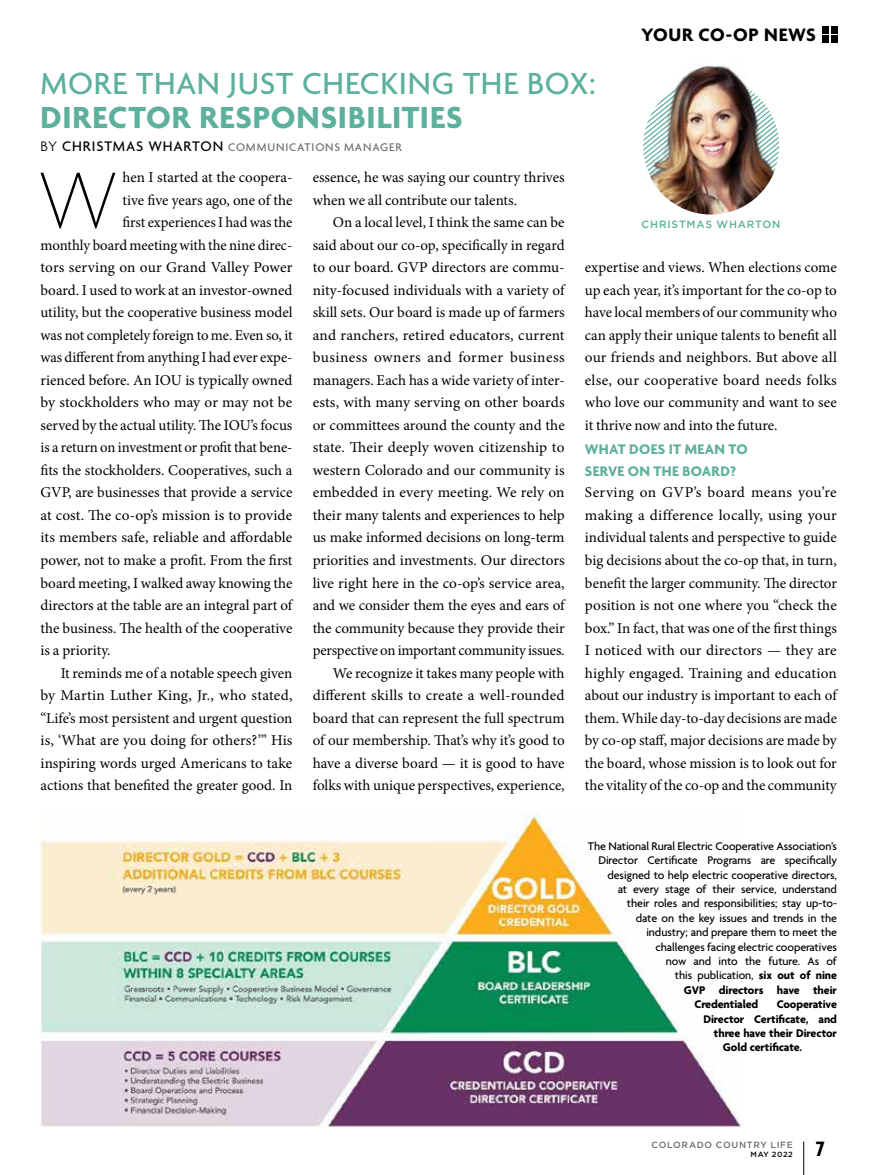
<style>
.page{position:relative;width:878px;height:1175px;background:#fff}
.page>*{position:absolute;margin:0;border:0;box-sizing:border-box;transform-origin:0 0}
.t1{font:100 85.5px "Agenda";color:#000}
.t2{font:500 33px "Agenda";letter-spacing:.015em;color:#5db09c}
.t3{font:700 33px "Agenda";letter-spacing:.025em;color:#5db09c}
.t4{font:700 condensed 22.5px "Agenda";color:#000}
.t5{font:700 19.5px "Agenda";letter-spacing:.03em;color:#000}
.t6{font:15px/22.5px "Minion Pro";color:#000;text-align:justify}
.t7{font:700 15px/22.5px "Agenda";letter-spacing:.02em;color:#5db09c}
.t8{font:500 12px "Agenda";letter-spacing:-.005em;color:#000}
.t9{font:700 12px "Agenda";letter-spacing:-.005em;color:#000}
.t10{font:500 12px "Agenda";letter-spacing:.065em;color:#6d6e71}
.t11{font:500 10.5px "Gotham HTF";letter-spacing:.075em;color:#5db09c}
.t12{font:500 9px "Gotham HTF";letter-spacing:.075em;color:#6d6e71}
.t13{font:500 7.5px "Gotham HTF";letter-spacing:.075em;color:#000}
.s1{font-weight:300;font-size:15px;color:#000}
.s2{font-size:15px;color:#000}
.s3{font-weight:700}
</style>
<div class="page">
<img style="left:643px;top:65px;width:136px;height:149px">
<img style="left:39px;top:812px;width:702px;height:315px">
<hr style="left:803px;top:1141px;width:1px;height:33px;background:#000">
<div style="left:830px;top:36px;width:7px;height:7px;background:#000"></div>
<div style="left:830px;top:26px;width:7px;height:7px;background:#000"></div>
<div style="left:821px;top:36px;width:7px;height:7px;background:#000"></div>
<div style="left:821px;top:26px;width:7px;height:7px;background:#000"></div>
<h2 class="t2" style="left:40px;top:65px;width:557px">MORE THAN JUST CHECKING THE BOX:</h2>
<h2 class="t3" style="left:40px;top:100px;width:423px">DIRECTOR RESPONSIBILITIES</h2>
<p class="t10" style="left:40px;top:140px;width:362px"><span class="s1">BY</span> <span class="s2">CHRISTMAS WHARTON</span> COMMUNICATIONS MANAGER</p>
<h3 class="t5" style="left:641px;top:24px;width:176px">YOUR CO-OP NEWS</h3>
<h1 class="t1" style="left:38px;top:154px;width:82px">W</h1>
<p class="t6" style="left:122px;top:166px;width:171px">hen I started at the coopera-</p>
<p class="t6" style="left:122px;top:189px;width:171px">tive five years ago, one of the</p>
<p class="t6" style="left:122px;top:211px;width:171px">first experiences I had was the</p>
<p class="t6" style="left:40px;top:234px;width:253px">monthly board meeting with the nine direc-</p>
<p class="t6" style="left:40px;top:256px;width:253px">tors serving on our Grand Valley Power</p>
<p class="t6" style="left:40px;top:279px;width:253px">board. I used to work at an investor-owned</p>
<p class="t6" style="left:40px;top:301px;width:253px">utility, but the cooperative business model</p>
<p class="t6" style="left:40px;top:324px;width:253px">was not completely foreign to me. Even so, it</p>
<p class="t6" style="left:40px;top:346px;width:253px">was different from anything I had ever expe-</p>
<p class="t6" style="left:40px;top:369px;width:253px">rienced before. An IOU is typically owned</p>
<p class="t6" style="left:40px;top:391px;width:253px">by stockholders who may or may not be</p>
<p class="t6" style="left:40px;top:414px;width:253px">served by the actual utility. The IOU’s focus</p>
<p class="t6" style="left:40px;top:436px;width:253px">is a return on investment or profit that bene-</p>
<p class="t6" style="left:40px;top:459px;width:253px">fits the stockholders. Cooperatives, such a</p>
<p class="t6" style="left:40px;top:481px;width:253px">GVP, are businesses that provide a service</p>
<p class="t6" style="left:40px;top:504px;width:253px">at cost. The co-op’s mission is to provide</p>
<p class="t6" style="left:40px;top:526px;width:253px">its members safe, reliable and affordable</p>
<p class="t6" style="left:40px;top:549px;width:253px">power, not to make a profit. From the first</p>
<p class="t6" style="left:40px;top:571px;width:253px">board meeting, I walked away knowing the</p>
<p class="t6" style="left:40px;top:594px;width:253px">directors at the table are an integral part of</p>
<p class="t6" style="left:40px;top:616px;width:253px">the business. The health of the cooperative</p>
<p class="t6" style="left:40px;top:639px;width:72px">is a priority.</p>
<p class="t6" style="left:61px;top:661px;width:233px">It reminds me of a notable speech given</p>
<p class="t6" style="left:40px;top:684px;width:253px">by Martin Luther King, Jr., who stated,</p>
<p class="t6" style="left:40px;top:706px;width:253px">“Life’s most persistent and urgent question</p>
<p class="t6" style="left:40px;top:729px;width:253px">is, ‘What are you doing for others?’” His</p>
<p class="t6" style="left:40px;top:751px;width:253px">inspiring words urged Americans to take</p>
<p class="t6" style="left:40px;top:774px;width:253px">actions that benefited the greater good. In</p>
<p class="t6" style="left:313px;top:166px;width:253px">essence, he was saying our country thrives when we all contribute our talents.</p>
<p class="t6" style="left:313px;top:211px;width:253px;text-align:right">On a local level, I think the same can be said about our co-op, specifically in regard to our board. GVP directors are commu&shy;nity-focused individuals with a variety of skill sets. Our board is made up of farmers and ranchers, retired educators, current business owners and former business managers. Each has a wide variety of inter&shy;ests, with many serving on other boards or committees around the county and the state. Their deeply woven citizenship to western Colorado and our community is embedded in every meeting. We rely on their many talents and experiences to help us make informed decisions on long-term priorities and investments. Our directors live right here in the co-op’s service area, and we consider them the eyes and ears of the community because they provide their perspective on important community issues.<br>We recognize it takes many people with different skills to create a well-rounded board that can represent the full spectrum of our membership. That’s why it’s good to have a diverse board — it is good to have folks with unique perspectives, experience,</p>
<p class="t11" style="left:641px;top:219px;width:140px">CHRISTMAS WHARTON</p>
<p class="t6" style="left:585px;top:256px;width:253px">expertise and views. When elections come up each year, it’s important for the co-op to have local members of our community who can apply their unique talents to benefit all our friends and neighbors. But above all else, our cooperative board needs folks who love our community and want to see it thrive now and into the future.</p>
<p class="t7" style="left:585px;top:439px;width:164px">WHAT DOES IT MEAN TO<br>SERVE ON THE BOARD?</p>
<p class="t6" style="left:585px;top:481px;width:253px">Serving on GVP’s board means you’re making a difference locally, using your individual talents and perspective to guide big decisions about the co-op that, in turn, benefit the larger community. The director position is not one where you “check the box.” In fact, that was one of the first things I noticed with our directors — they are highly engaged. Training and education about our industry is important to each of them. While day-to-day decisions are made by co-op staff, major decisions are made by the board, whose mission is to look out for the vitality of the co-op and the community</p>
<p class="t8" style="left:588px;top:839px;width:251px">The National Rural Electric Cooperative Association’s</p>
<p class="t8" style="left:598px;top:854px;width:240px">Director Certificate Programs are specifically</p>
<p class="t8" style="left:607px;top:868px;width:231px">designed to help electric cooperative directors,</p>
<p class="t8" style="left:618px;top:882px;width:220px">at every stage of their service, understand</p>
<p class="t8" style="left:627px;top:897px;width:211px">their roles and responsibilities; stay up-to-</p>
<p class="t8" style="left:636px;top:911px;width:202px">date on the key issues and trends in the</p>
<p class="t8" style="left:646px;top:926px;width:192px">industry; and prepare them to meet the</p>
<p class="t8" style="left:655px;top:940px;width:183px">challenges facing electric cooperatives</p>
<p class="t8" style="left:666px;top:954px;width:172px">now and into the future. As of</p>
<p class="t8" style="left:675px;top:969px;width:164px">this publication, <span class="s3">six out of nine</span></p>
<p class="t9" style="left:684px;top:983px;width:154px">GVP directors have their</p>
<p class="t9" style="left:694px;top:998px;width:65px">Credentialed</p>
<p class="t9" style="left:776px;top:998px;width:62px">Cooperative</p>
<p class="t9" style="left:703px;top:1012px;width:135px">Director Certificate, and</p>
<p class="t9" style="left:714px;top:1026px;width:125px">three have their Director</p>
<p class="t9" style="left:723px;top:1041px;width:81px">Gold certificate.</p>
<p class="t12" style="left:651px;top:1140px;width:143px">COLORADO COUNTRY LIFE</p>
<p class="t13" style="left:750px;top:1150px;width:44px">MAY 2022</p>
<h3 class="t4" style="left:816px;top:1136px;width:10px">7</h3>
</div>
